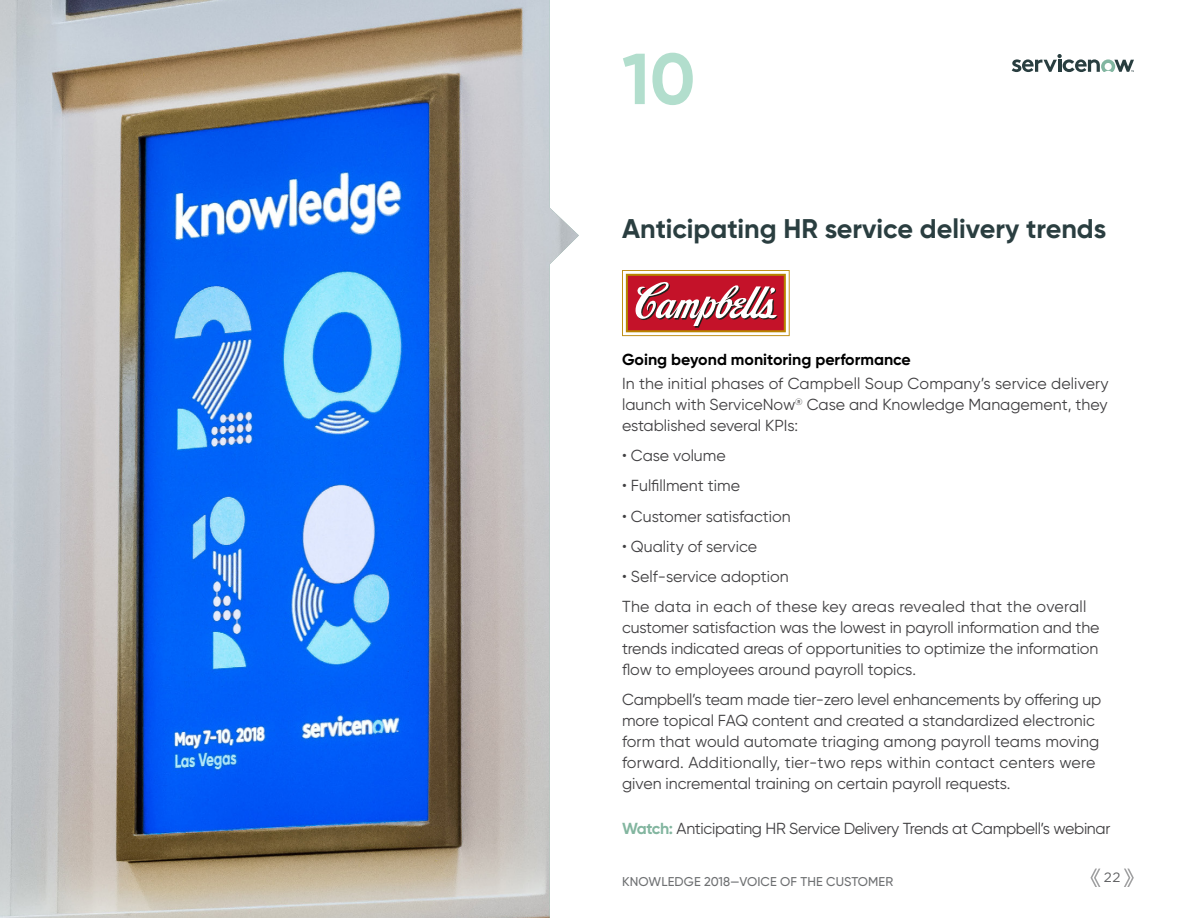
<style>
.page{position:relative;width:1188px;height:918px;background:#fff}
.page>*{position:absolute;margin:0;border:0;box-sizing:border-box;transform-origin:0 0}
.t1{font:700 72px "Gilroy";color:#b2decd}
.t2{font:700 27px "Gilroy";color:#2a3e40}
.t3{font:15.9px/21px "Gilroy";color:#414042;text-align:justify}
.t4{font:15.9px "Gilroy";letter-spacing:-.02em;color:#414042}
.t5{font:700 15.9px "Gilroy";color:#000}
.t6{font:13.5px "Gotham";color:#5f6062}
.t7{font:500 12.75px "Gilroy";letter-spacing:.01em;color:#6e7072}
.s1{font-weight:700;color:#83b6a0}
</style>
<div class="page">
<svg style="left:1124px;top:869px;width:10px;height:18px"></svg>
<svg style="left:1090px;top:869px;width:10px;height:18px"></svg>
<img style="left:0;top:0;width:579px;height:918px">
<svg style="left:1012px;top:54px;width:122px;height:18px"></svg>
<svg style="left:622px;top:270px;width:168px;height:66px"></svg>
<h1 class="t1" style="left:622px;top:34px;width:75px">10</h1>
<h2 class="t2" style="left:622px;top:212px;width:486px">Anticipating HR service delivery trends</h2>
<p class="t5" style="left:622px;top:350px;width:290px">Going beyond monitoring performance</p>
<p class="t3" style="left:622px;top:373px;width:488px">In the initial phases of Campbell Soup Company’s service delivery launch with ServiceNow<sup>®</sup> Case and Knowledge Management, they established several KPIs:</p>
<p class="t3" style="left:622px;top:445px;width:105px">• Case volume</p>
<p class="t3" style="left:622px;top:475px;width:119px">• Fulfillment time</p>
<p class="t3" style="left:622px;top:505px;width:170px">• Customer satisfaction</p>
<p class="t3" style="left:622px;top:536px;width:137px">• Quality of service</p>
<p class="t3" style="left:622px;top:561px;width:466px;line-height:30.2px">• Self-service adoption<br>The data in each of these key areas revealed that the overall</p>
<p class="t3" style="left:622px;top:617px;width:479px">customer satisfaction was the lowest in payroll information and the trends indicated areas of opportunities to optimize the information flow to employees around payroll topics.</p>
<p class="t3" style="left:622px;top:689px;width:481px;text-align:left">Campbell’s team made tier-zero level enhancements by offering up more topical FAQ content and created a standardized electronic form that would automate triaging among payroll teams moving forward. Additionally, tier-two reps within contact centers were given incremental training on certain payroll requests.</p>
<p class="t4" style="left:622px;top:819px;width:490px"><span class="s1">Watch:</span> Anticipating HR Service Delivery Trends at Campbell’s webinar</p>
<p class="t7" style="left:622px;top:874px;width:273px">KNOWLEDGE 2018—VOICE OF THE CUSTOMER</p>
<p class="t6" style="left:1104px;top:869px;width:18px">22</p>
</div>
